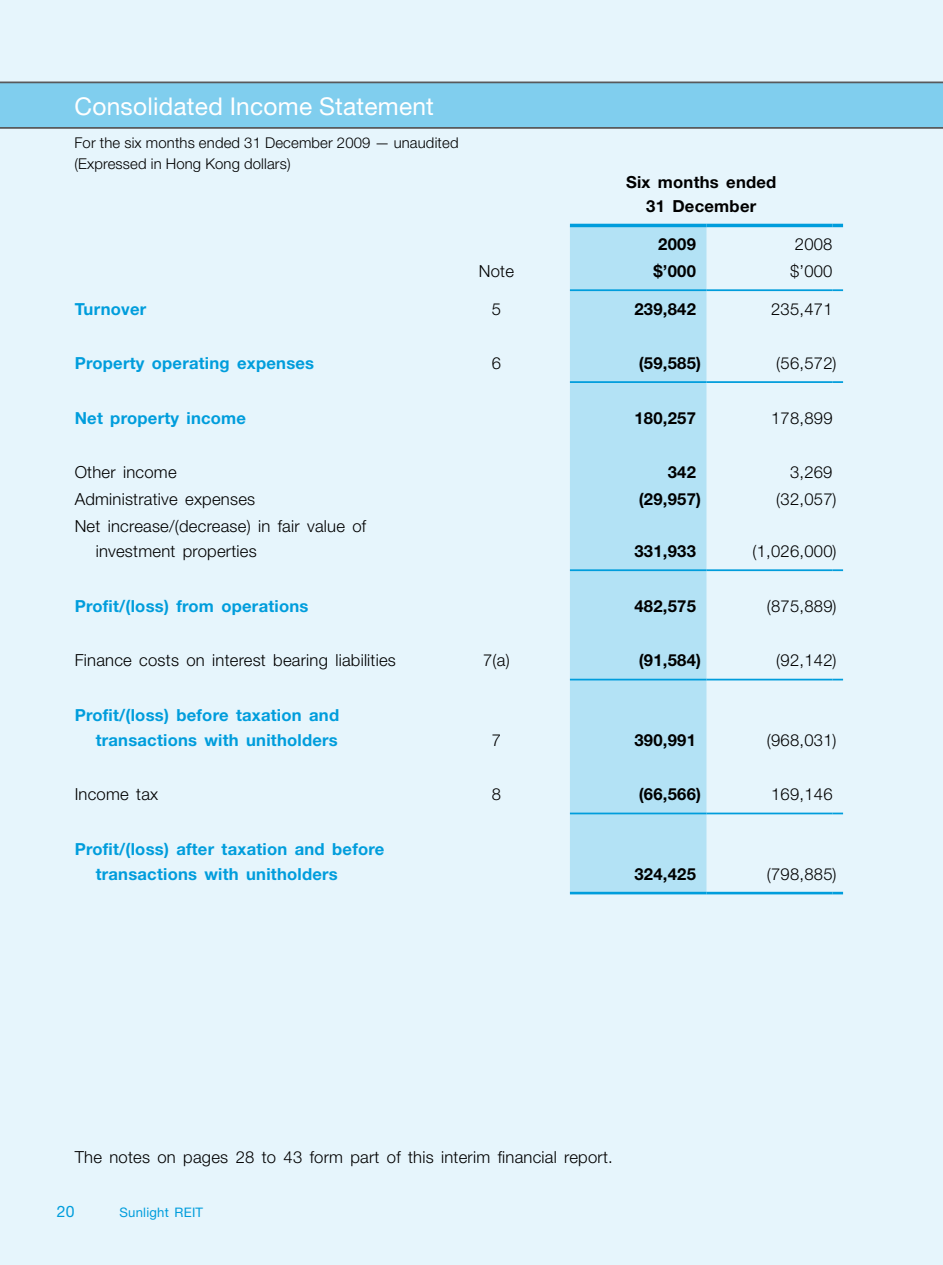
<style>
.page{position:relative;width:943px;height:1265px;background:#e6f5fc}
.page>*{position:absolute;margin:0;border:0;box-sizing:border-box;transform-origin:0 0}
.t1{font:24.5px "Helvetica Neue LT Std";letter-spacing:.01em;color:#fff}
.t2{font:300 16.62px/24.5px "Helvetica Neue LT Std";letter-spacing:.015em;color:#000}
.t3{font:700 16.62px/24.5px "Helvetica Neue LT Std";letter-spacing:.015em;color:#009ddc;text-align:right}
.t4{font:700 16.62px/24.5px "Helvetica Neue LT Std";letter-spacing:.015em;color:#000;text-align:center}
.t5{font:15.75px "Helvetica Neue LT Std";color:#009ddc}
.t6{font:300 14.88px/21px "Helvetica Neue LT Std";letter-spacing:.01em;color:#000}
.t7{font:13.12px "Helvetica Neue LT Std";letter-spacing:.015em;color:#009ddc}
</style>
<div class="page">
<svg style="left:0;top:82px;width:943px;height:47px;background:#7dc6e4"></svg>
<div style="left:570px;top:227px;width:136px;height:665px;background:#b3e2f5"></div>
<hr style="left:570px;top:224px;width:126px;height:3px;background:#009ddc">
<svg style="left:696px;top:224px;width:10px;height:3px"></svg>
<hr style="left:706px;top:224px;width:126px;height:3px;background:#009ddc">
<svg style="left:832px;top:224px;width:11px;height:3px"></svg>
<hr style="left:570px;top:289px;width:126px;height:2px;background:#009ddc">
<svg style="left:696px;top:289px;width:10px;height:2px"></svg>
<hr style="left:706px;top:289px;width:126px;height:2px;background:#009ddc">
<svg style="left:832px;top:289px;width:11px;height:2px"></svg>
<hr style="left:570px;top:381px;width:126px;height:2px;background:#009ddc">
<svg style="left:696px;top:381px;width:10px;height:2px"></svg>
<hr style="left:706px;top:381px;width:126px;height:2px;background:#009ddc">
<svg style="left:832px;top:381px;width:11px;height:2px"></svg>
<hr style="left:570px;top:569px;width:126px;height:2px;background:#009ddc">
<svg style="left:696px;top:569px;width:10px;height:2px"></svg>
<hr style="left:706px;top:569px;width:126px;height:2px;background:#009ddc">
<svg style="left:832px;top:569px;width:11px;height:2px"></svg>
<hr style="left:570px;top:679px;width:126px;height:1px;background:#009ddc">
<hr style="left:706px;top:679px;width:126px;height:1px;background:#009ddc">
<hr style="left:570px;top:813px;width:126px;height:1px;background:#009ddc">
<hr style="left:706px;top:813px;width:126px;height:1px;background:#009ddc">
<hr style="left:570px;top:892px;width:126px;height:2px;background:#009ddc">
<svg style="left:696px;top:892px;width:10px;height:2px"></svg>
<hr style="left:706px;top:892px;width:126px;height:2px;background:#009ddc">
<svg style="left:832px;top:892px;width:11px;height:2px"></svg>
<h1 class="t1" style="left:74px;top:91px;width:361px">Consolidated Income Statement</h1>
<p class="t6" style="left:74px;top:131px;width:385px">For the six months ended 31 December 2009 — unaudited (Expressed in Hong Kong dollars)</p>
<p class="t4" style="left:626px;top:169px;width:152px">Six months ended<br>31 December</p>
<p class="t4" style="left:658px;top:231px;width:39px">2009</p>
<p class="t2" style="left:794px;top:231px;width:39px">2008</p>
<p class="t2" style="left:479px;top:258px;width:37px">Note</p>
<p class="t4" style="left:653px;top:258px;width:44px">$’000</p>
<p class="t2" style="left:790px;top:258px;width:44px">$’000</p>
<p class="t3" style="left:75px;top:296px;width:73px">Turnover</p>
<p class="t2" style="left:492px;top:296px;width:11px">5</p>
<p class="t4" style="left:634px;top:296px;width:63px">239,842</p>
<p class="t2" style="left:771px;top:296px;width:63px">235,471</p>
<p class="t3" style="left:75px;top:350px;width:241px">Property operating expenses</p>
<p class="t2" style="left:492px;top:350px;width:11px">6</p>
<p class="t4" style="left:639px;top:350px;width:64px">(59,585)</p>
<p class="t2" style="left:776px;top:350px;width:62px">(56,572)</p>
<p class="t3" style="left:75px;top:405px;width:173px">Net property income</p>
<p class="t4" style="left:634px;top:405px;width:63px">180,257</p>
<p class="t2" style="left:771px;top:405px;width:63px">178,899</p>
<p class="t2" style="left:75px;top:460px;width:103px">Other income</p>
<p class="t4" style="left:667px;top:460px;width:30px">342</p>
<p class="t2" style="left:790px;top:460px;width:44px">3,269</p>
<p class="t2" style="left:75px;top:487px;width:182px">Administrative expenses</p>
<p class="t4" style="left:639px;top:487px;width:64px">(29,957)</p>
<p class="t2" style="left:776px;top:487px;width:62px">(32,057)</p>
<p class="t2" style="left:96px;top:514px;width:272px;text-indent:-21px">Net increase/(decrease) in fair value of investment properties</p>
<p class="t4" style="left:634px;top:538px;width:63px">331,933</p>
<p class="t2" style="left:752px;top:538px;width:86px">(1,026,000)</p>
<p class="t3" style="left:75px;top:593px;width:235px">Profit/(loss) from operations</p>
<p class="t4" style="left:634px;top:593px;width:63px">482,575</p>
<p class="t2" style="left:766px;top:593px;width:71px">(875,889)</p>
<p class="t2" style="left:75px;top:648px;width:323px">Finance costs on interest bearing liabilities</p>
<p class="t2" style="left:483px;top:648px;width:28px">7(a)</p>
<p class="t4" style="left:639px;top:648px;width:64px">(91,584)</p>
<p class="t2" style="left:776px;top:648px;width:62px">(92,142)</p>
<p class="t3" style="left:75px;top:703px;width:266px">Profit/(loss) before taxation and transactions with unitholders</p>
<p class="t2" style="left:492px;top:727px;width:11px">7</p>
<p class="t4" style="left:634px;top:727px;width:63px">390,991</p>
<p class="t2" style="left:766px;top:727px;width:71px">(968,031)</p>
<p class="t2" style="left:75px;top:782px;width:85px">Income tax</p>
<p class="t2" style="left:492px;top:782px;width:11px">8</p>
<p class="t4" style="left:639px;top:782px;width:64px">(66,566)</p>
<p class="t2" style="left:771px;top:782px;width:63px">169,146</p>
<p class="t3" style="left:96px;top:837px;width:290px;text-align:left;text-indent:-21px">Profit/(loss) after taxation and before transactions with unitholders</p>
<p class="t4" style="left:634px;top:861px;width:63px">324,425</p>
<p class="t2" style="left:766px;top:861px;width:71px">(798,885)</p>
<p class="t2" style="left:75px;top:1144px;width:539px">The notes on pages 28 to 43 form part of this interim financial report.</p>
<p class="t5" style="left:57px;top:1202px;width:19px">20</p>
<p class="t7" style="left:120px;top:1205px;width:85px">Sunlight REIT</p>
</div>
